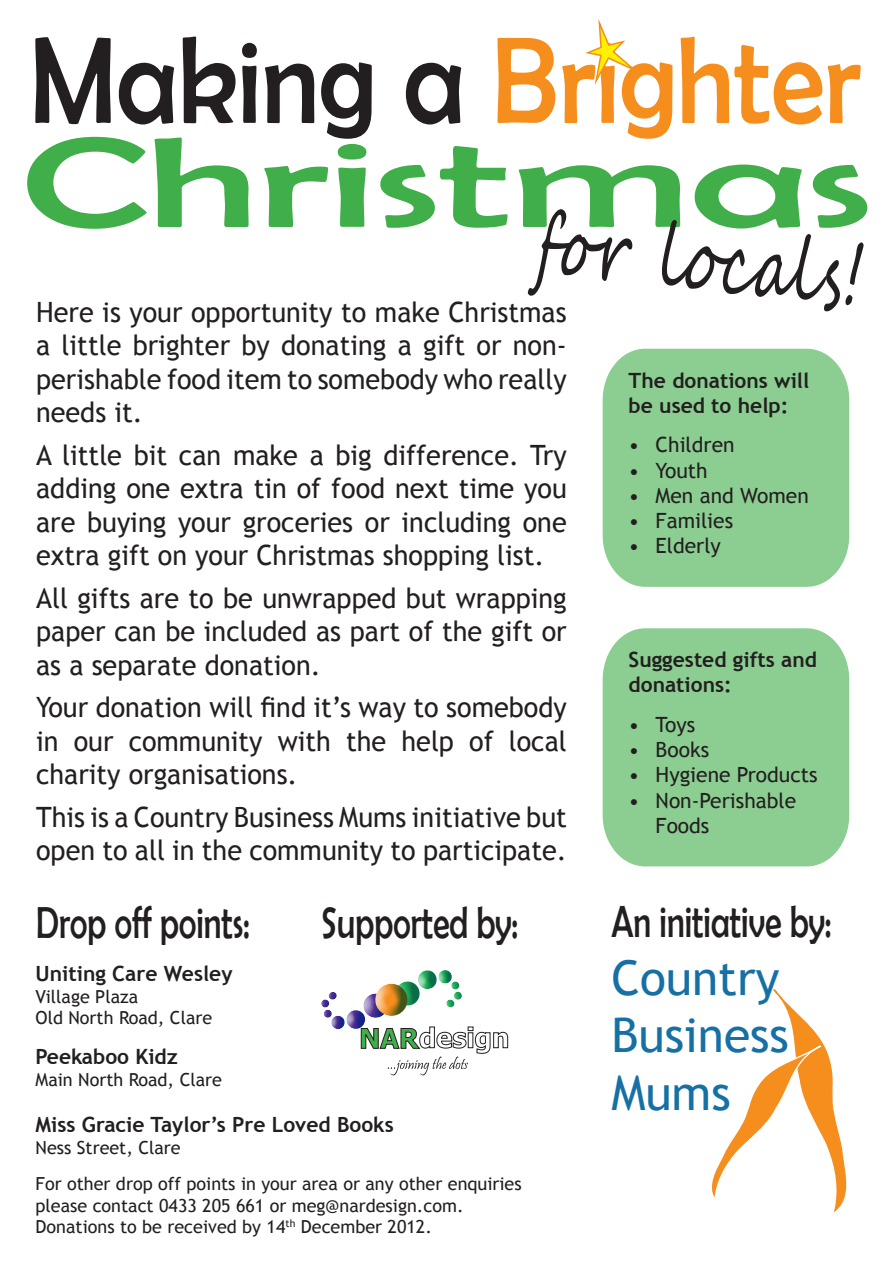
<style>
.page{position:relative;width:893px;height:1263px;background:#fff}
.page>*{position:absolute;margin:0;border:0;box-sizing:border-box;transform-origin:0 0}
.t1{font:128.7px "Berlin Sans FB";color:#40ae49;scale:1.65 1}
.t2{font:124.2px "Berlin Sans FB";color:#f68e1e;scale:.88 1}
.t3{font:89.1px "Segoe Script";color:#231f20;scale:.72 1}
.t4{font:48px "Trebuchet MS";color:#1770a4}
.t5{font:45px "Berlin Sans FB";color:#231f20;scale:.75 1}
.t6{font:27.9px/33.6px "Trebuchet MS";color:#231f20;text-align:justify}
.t7{font:700 21px/25.2px "Trebuchet MS";color:#231f20}
.t8{font:21px/25.2px "Trebuchet MS";color:#231f20}
.t9{font:18px/21.6px "Trebuchet MS";color:#231f20}
.s1{color:#231f20}
</style>
<div class="page">
<svg style="left:711px;top:989px;width:136px;height:224px"></svg>
<svg style="left:585px;top:19px;width:54px;height:64px"></svg>
<div style="left:602px;top:348px;width:248px;height:239px;background:#8cce91"></div>
<div style="left:602px;top:628px;width:248px;height:239px;background:#8cce91"></div>
<svg style="left:321px;top:970px;width:187px;height:105px"></svg>
<p class="t2" style="left:30px;top:12px;width:946px"><span class="s1">Making a</span> Brighter</p>
<p class="t1" style="left:21px;top:112px;width:517px">Christmas</p>
<p class="t3" style="left:542px;top:170px;width:462px;rotate:6deg">for locals!</p>
<p class="t6" style="left:36px;top:295px;width:532px">Here is your opportunity to make Christmas a little brighter by donating a gift or non&shy;perishable food item to somebody who really needs it.</p>
<p class="t6" style="left:36px;top:438px;width:532px">A little bit can make a big difference. Try adding one extra tin of food next time you are buying your groceries or including one extra gift on your Christmas shopping list.</p>
<p class="t6" style="left:36px;top:581px;width:532px">All gifts are to be unwrapped but wrapping paper can be included as part of the gift or as a separate donation.</p>
<p class="t6" style="left:36px;top:691px;width:532px">Your donation will find it’s way to somebody in our community with the help of local charity organisations.</p>
<p class="t6" style="left:36px;top:800px;width:532px">This is a Country Business Mums initiative but open to all in the community to participate.</p>
<p class="t7" style="left:629px;top:367px;width:182px">The donations will be used to help:</p>
<p class="t8" style="left:629px;top:433px;width:107px">• Children</p>
<p class="t8" style="left:629px;top:458px;width:81px">• Youth</p>
<p class="t8" style="left:629px;top:483px;width:182px">• Men and Women</p>
<p class="t8" style="left:629px;top:508px;width:106px">• Families</p>
<p class="t8" style="left:629px;top:533px;width:94px">• Elderly</p>
<p class="t7" style="left:629px;top:647px;width:190px">Suggested gifts and donations:</p>
<p class="t8" style="left:629px;top:712px;width:68px">• Toys</p>
<p class="t8" style="left:629px;top:737px;width:82px">• Books</p>
<p class="t8" style="left:629px;top:763px;width:190px">• Hygiene Products</p>
<p class="t8" style="left:656px;top:788px;width:142px;text-indent:-27px">• Non-Perishable<br>Foods</p>
<p class="t5" style="left:321px;top:897px;width:264px">Supported by:</p>
<p class="t5" style="left:611px;top:896px;width:295px">An initiative by:</p>
<p class="t5" style="left:36px;top:897px;width:286px">Drop off points:</p>
<p class="t7" style="left:36px;top:961px;width:198px">Uniting Care Wesley</p>
<p class="t9" style="left:36px;top:986px;width:104px">Village Plaza</p>
<p class="t9" style="left:36px;top:1007px;width:178px">Old North Road, Clare</p>
<p class="t7" style="left:36px;top:1044px;width:144px">Peekaboo Kidz</p>
<p class="t9" style="left:36px;top:1069px;width:188px">Main North Road, Clare</p>
<p class="t7" style="left:36px;top:1112px;width:360px">Miss Gracie Taylor’s Pre Loved Books</p>
<p class="t9" style="left:36px;top:1137px;width:147px">Ness Street, Clare</p>
<p class="t9" style="left:36px;top:1173px;width:488px">For other drop off points in your area or any other enquiries please contact 0433 205 661 or meg@nardesign.com.<br>Donations to be received by 14<sup>th</sup> December 2012.</p>
<p class="t4" style="left:611px;top:949px;width:170px">Country</p>
<p class="t4" style="left:611px;top:1007px;width:179px">Business</p>
<p class="t4" style="left:611px;top:1065px;width:121px">Mums</p>
</div>
